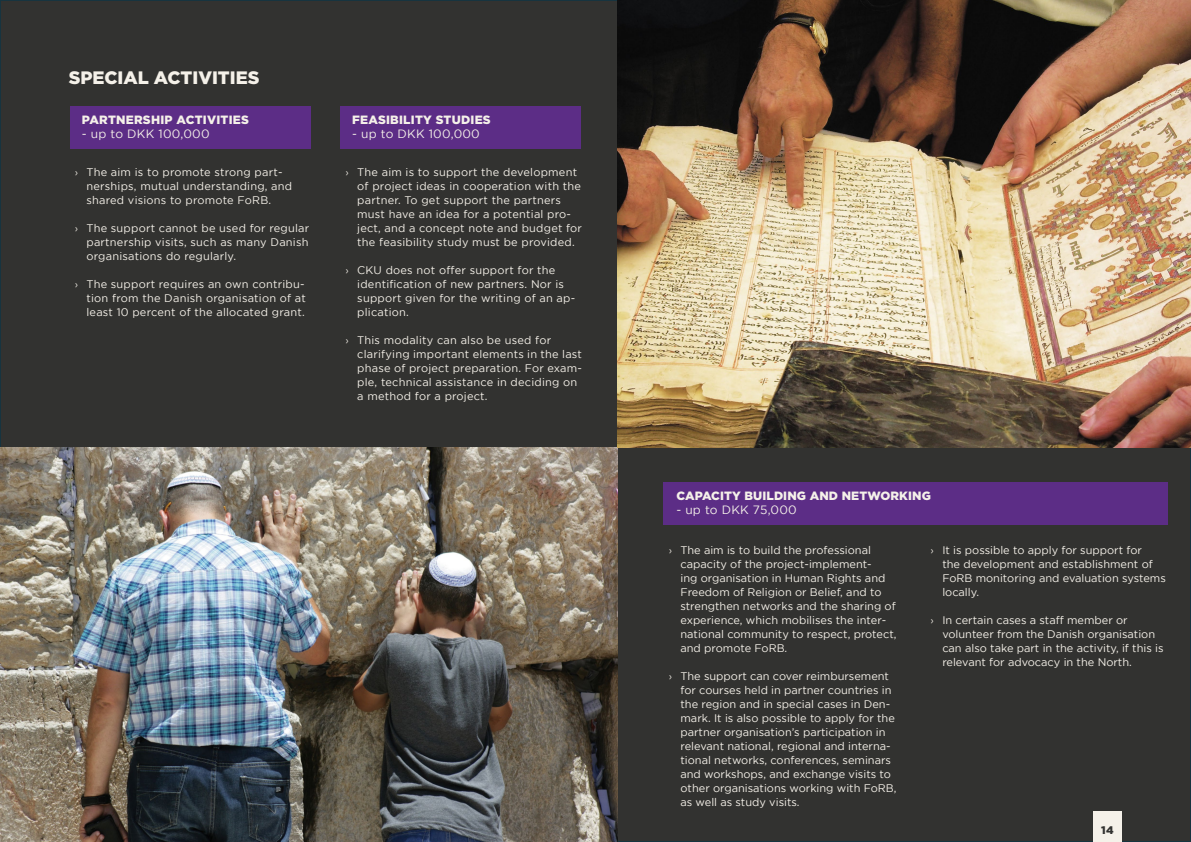
<style>
.page{position:relative;width:1191px;height:842px;background:#fff}
.page>*{position:absolute;margin:0;border:0;box-sizing:border-box;transform-origin:0 0}
.t1{font:900 18px "Gotham";color:#f5f1e9}
.t2{font:900 12px "Gotham";letter-spacing:.02em;color:#f5f1e9}
.t3{font:12px "Gotham";letter-spacing:.02em;color:#f5f1e9}
.t4{font:11px/14px "Gotham";color:#f5f1e9}
.t5{font:11px/14px "Gotham";letter-spacing:.02em;color:#f5f1e9}
.t6{font:900 11px "Gotham";color:#323230}
.s1{font-family:"Myriad Pro"}
</style>
<div class="page">
<div style="left:0;top:0;width:1191px;height:842px;background:#323230;border:1px solid #17343f"></div>
<div style="left:1093px;top:811px;width:28px;height:31px;background:#f5f1e9"></div>
<img style="left:0;top:447px;width:618px;height:395px">
<div style="left:70px;top:106px;width:241px;height:43px;background:#5c2d86"></div>
<div style="left:340px;top:106px;width:241px;height:43px;background:#5c2d86"></div>
<img style="left:618px;top:0;width:573px;height:447px">
<div style="left:663px;top:482px;width:504px;height:42px;background:#5c2d86"></div>
<h1 class="t1" style="left:69px;top:67px;width:192px">SPECIAL ACTIVITIES</h1>
<p class="t2" style="left:82px;top:112px;width:169px">PARTNERSHIP ACTIVITIES</p>
<p class="t3" style="left:82px;top:127px;width:129px">- up to DKK 100,000</p>
<p class="t5" style="left:86px;top:165px;width:207px;text-indent:-11px"><span class="s1">›</span> The aim is to promote strong part&shy;nerships, mutual understanding, and shared visions to promote FoRB.</p>
<p class="t4" style="left:86px;top:221px;width:224px;text-align:justify;text-indent:-11px"><span class="s1">›</span> The support cannot be used for regular partnership visits, such as many Danish organisations do regularly.</p>
<p class="t5" style="left:86px;top:277px;width:221px;text-indent:-11px"><span class="s1">›</span> The support requires an own contribu&shy;tion from the Danish organisation of at least 10 percent of the allocated grant.</p>
<p class="t2" style="left:352px;top:112px;width:140px">FEASIBILITY STUDIES</p>
<p class="t3" style="left:352px;top:127px;width:129px">- up to DKK 100,000</p>
<p class="t5" style="left:357px;top:165px;width:226px;text-indent:-11px"><span class="s1">›</span> The aim is to support the development of project ideas in cooperation with the partner. To get support the partners must have an idea for a potential pro&shy;ject, and a concept note and budget for the feasibility study must be provided.</p>
<p class="t5" style="left:357px;top:263px;width:219px;text-indent:-11px"><span class="s1">›</span> CKU does not offer support for the identification of new partners. Nor is support given for the writing of an ap&shy;plication.</p>
<p class="t5" style="left:357px;top:333px;width:226px;text-indent:-11px"><span class="s1">›</span> This modality can also be used for clarifying important elements in the last phase of project preparation. For exam&shy;ple, technical assistance in deciding on a method for a project.</p>
<p class="t2" style="left:676px;top:488px;width:256px">CAPACITY BUILDING AND NETWORKING</p>
<p class="t3" style="left:676px;top:503px;width:122px">- up to DKK 75,000</p>
<p class="t4" style="left:680px;top:543px;width:217px;text-indent:-11px"><span class="s1">›</span> The aim is to build the professional capacity of the project-implement-<br>ing organisation in Human Rights and Freedom of Religion or Belief, and to strengthen networks and the sharing of experience, which mobilises the inter&shy;national community to respect, protect, and promote FoRB.</p>
<p class="t4" style="left:680px;top:669px;width:217px;text-indent:-11px"><span class="s1">›</span> The support can cover reimbursement for courses held in partner countries in the region and in special cases in Den&shy;mark. It is also possible to apply for the partner organisation’s participation in relevant national, regional and interna&shy;tional networks, conferences, seminars and workshops, and exchange visits to other organisations working with FoRB, as well as study visits.</p>
<p class="t4" style="left:942px;top:543px;width:225px;text-indent:-11px"><span class="s1">›</span> It is possible to apply for support for<br>the development and establishment of<br>FoRB monitoring and evaluation systems locally.</p>
<p class="t4" style="left:942px;top:613px;width:223px;text-indent:-11px"><span class="s1">›</span> In certain cases a staff member or volunteer from the Danish organisation can also take part in the activity, if this is relevant for advocacy in the North.</p>
<p class="t6" style="left:1101px;top:824px;width:14px">14</p>
</div>
